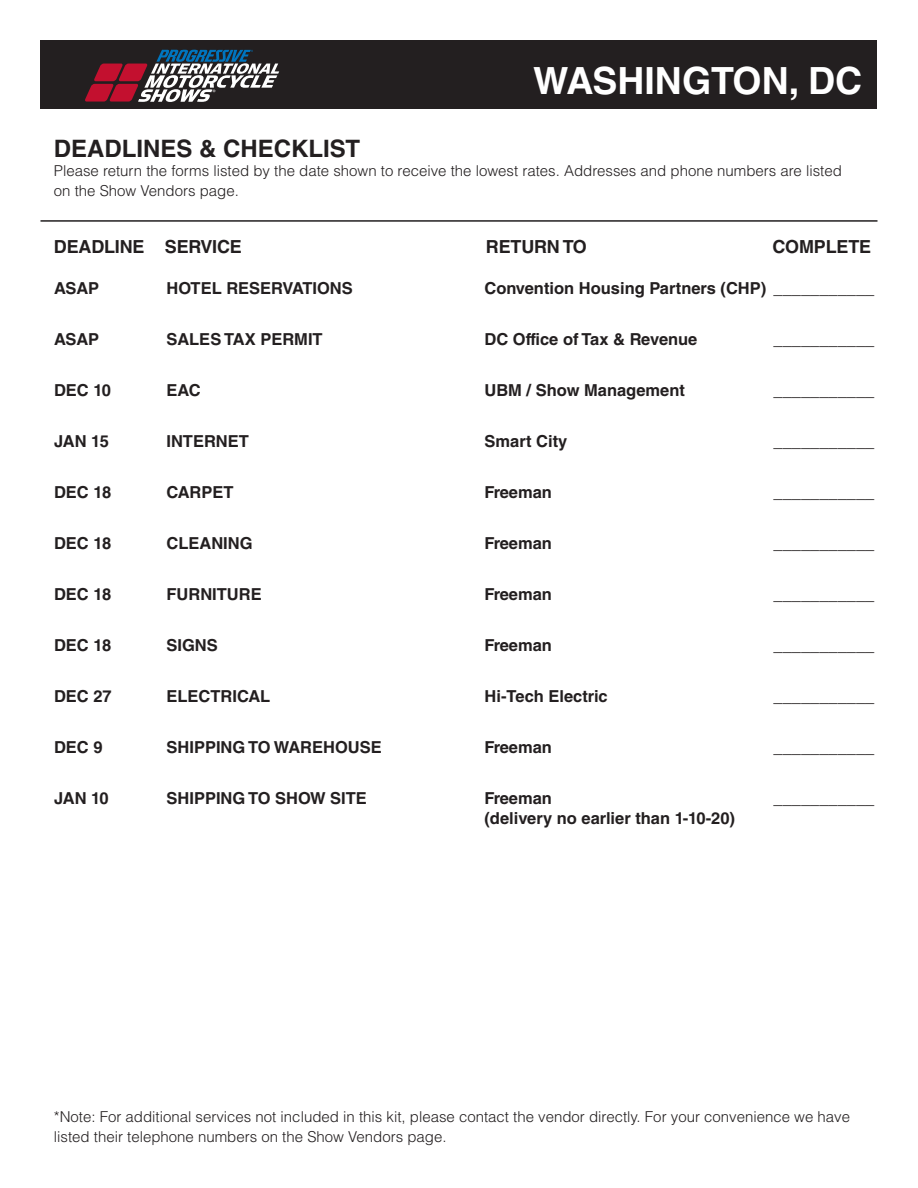
<style>
.page{position:relative;width:918px;height:1188px;background:#fff}
.page>*{position:absolute;margin:0;border:0;box-sizing:border-box;transform-origin:0 0}
.t1{font:700 37.5px "Helvetica LT Std";color:#fff}
.t2{font:700 24px "Helvetica LT Std";color:#231f20}
.t3{font:700 18px "Helvetica LT Std";letter-spacing:-.01em;color:#231f20}
.t4{font:700 16.5px "Helvetica LT Std";color:#231f20}
.t5{font:300 15px/19.5px "Helvetica LT Std";color:#231f20}
</style>
<div class="page">
<div style="left:40px;top:40px;width:838px;height:69px;background:#231f20"></div>
<hr style="left:40px;top:220px;width:838px;height:2px;background:#231f20">
<svg style="left:85px;top:50px;width:194px;height:52px"></svg>
<p class="t1" style="left:533px;top:58px;width:331px">WASHINGTON, DC</p>
<p class="t2" style="left:54px;top:133px;width:308px">DEADLINES &amp; CHECKLIST</p>
<p class="t5" style="left:54px;top:161px;width:790px">Please return the forms listed by the date shown to receive the lowest rates. Addresses and phone numbers are listed on the Show Vendors page.</p>
<p class="t3" style="left:54px;top:235px;width:190px">DEADLINE SERVICE</p>
<p class="t3" style="left:486px;top:235px;width:103px">RETURN TO</p>
<p class="t3" style="left:772px;top:235px;width:100px">COMPLETE</p>
<p class="t4" style="left:54px;top:279px;width:47px">ASAP</p>
<p class="t4" style="left:166px;top:279px;width:188px">HOTEL RESERVATIONS</p>
<p class="t4" style="left:485px;top:279px;width:391px">Convention Housing Partners (CHP) ___________</p>
<p class="t4" style="left:54px;top:330px;width:47px">ASAP</p>
<p class="t4" style="left:166px;top:330px;width:158px">SALES TAX PERMIT</p>
<p class="t4" style="left:485px;top:330px;width:214px">DC Office of Tax &amp; Revenue</p>
<p class="t4" style="left:774px;top:330px;width:102px">___________</p>
<p class="t4" style="left:54px;top:381px;width:58px">DEC 10</p>
<p class="t4" style="left:166px;top:381px;width:36px">EAC</p>
<p class="t4" style="left:485px;top:381px;width:202px">UBM / Show Management</p>
<p class="t4" style="left:774px;top:381px;width:102px">___________</p>
<p class="t4" style="left:54px;top:432px;width:57px">JAN 15</p>
<p class="t4" style="left:166px;top:432px;width:84px">INTERNET</p>
<p class="t4" style="left:485px;top:432px;width:84px">Smart City</p>
<p class="t4" style="left:774px;top:432px;width:102px">___________</p>
<p class="t4" style="left:54px;top:483px;width:59px">DEC 18</p>
<p class="t4" style="left:166px;top:483px;width:69px">CARPET</p>
<p class="t4" style="left:485px;top:483px;width:69px">Freeman</p>
<p class="t4" style="left:774px;top:483px;width:102px">___________</p>
<p class="t4" style="left:54px;top:534px;width:59px">DEC 18</p>
<p class="t4" style="left:166px;top:534px;width:88px">CLEANING</p>
<p class="t4" style="left:485px;top:534px;width:69px">Freeman</p>
<p class="t4" style="left:774px;top:534px;width:102px">___________</p>
<p class="t4" style="left:54px;top:585px;width:59px">DEC 18</p>
<p class="t4" style="left:166px;top:585px;width:97px">FURNITURE</p>
<p class="t4" style="left:485px;top:585px;width:69px">Freeman</p>
<p class="t4" style="left:774px;top:585px;width:102px">___________</p>
<p class="t4" style="left:54px;top:636px;width:59px">DEC 18</p>
<p class="t4" style="left:166px;top:636px;width:53px">SIGNS</p>
<p class="t4" style="left:485px;top:636px;width:69px">Freeman</p>
<p class="t4" style="left:774px;top:636px;width:102px">___________</p>
<p class="t4" style="left:54px;top:687px;width:59px">DEC 27</p>
<p class="t4" style="left:166px;top:687px;width:105px">ELECTRICAL</p>
<p class="t4" style="left:485px;top:687px;width:125px">Hi-Tech Electric</p>
<p class="t4" style="left:774px;top:687px;width:102px">___________</p>
<p class="t4" style="left:54px;top:738px;width:50px">DEC 9</p>
<p class="t4" style="left:166px;top:738px;width:217px">SHIPPING TO WAREHOUSE</p>
<p class="t4" style="left:485px;top:738px;width:69px">Freeman</p>
<p class="t4" style="left:774px;top:738px;width:102px">___________</p>
<p class="t4" style="left:54px;top:789px;width:56px">JAN 10</p>
<p class="t4" style="left:166px;top:789px;width:202px">SHIPPING TO SHOW SITE</p>
<p class="t4" style="left:485px;top:789px;width:69px">Freeman</p>
<p class="t4" style="left:774px;top:789px;width:102px">___________</p>
<p class="t4" style="left:485px;top:808px;width:252px">(delivery no earlier than 1-10-20)</p>
<p class="t5" style="left:54px;top:1107px;width:798px">*Note: For additional services not included in this kit, please contact the vendor directly. For your convenience we have listed their telephone numbers on the Show Vendors page.</p>
</div>
